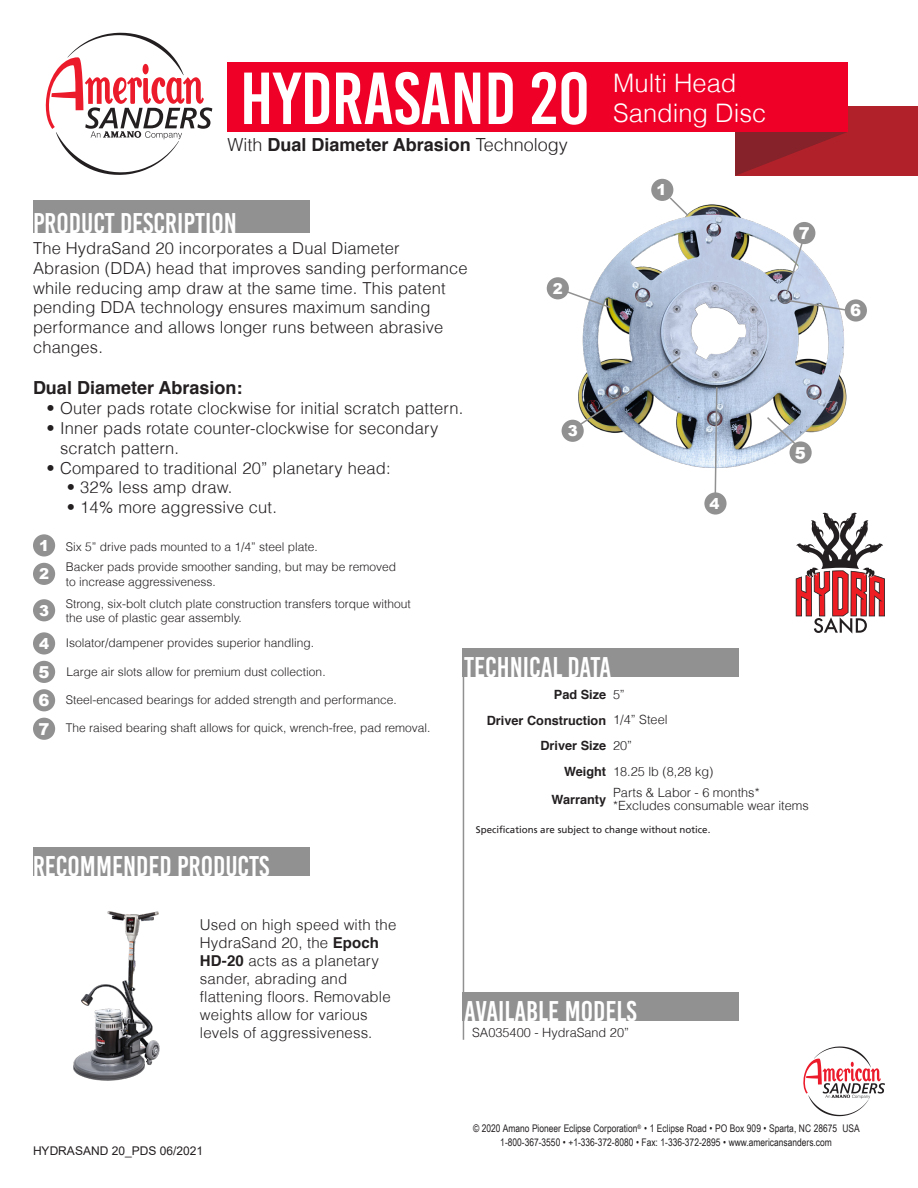
<style>
.page{position:relative;width:918px;height:1188px;background:#fff}
.page>*{position:absolute;margin:0;border:0;box-sizing:border-box;transform-origin:0 0}
.t1{font:73.5px "Bebas Kai";color:#fff}
.t2{font:28.5px "Bebas Kai";color:#fff}
.t3{font:300 25.5px "Helvetica";color:#fff}
.t4{font:700 18px "Helvetica";color:#231f20}
.t5{font:300 16.5px/19.8px "Helvetica";letter-spacing:.01em;color:#231f20}
.t6{font:900 16.5px "Arial";color:#fff}
.t7{font:300 15px/18px "Helvetica";letter-spacing:.01em;color:#231f20}
.t8{font:900 15px/28.5px "Arial";color:#fff}
.t9{font:300 12.75px "Helvetica";color:#231f20}
.t10{font:700 12.75px "Helvetica";color:#231f20}
.t11{font:300 12px "Helvetica";color:#231f20}
.t12{font:12px "Arial";color:#231f20}
.t13{font:10.5px "Arial Narrow";color:#231f20}
.t14{font:9.75px "Frutiger LT";color:#231f20}
.s1{font-weight:300}
.s2{font-weight:700}
</style>
<div class="page">
<img style="left:569px;top:200px;width:282px;height:268px">
<hr style="left:463px;top:649px;width:1px;height:391px;background:#929192">
<div style="left:463px;top:992px;width:276px;height:28px;background:#929192"></div>
<div style="left:463px;top:648px;width:276px;height:28px;background:#929192"></div>
<div style="left:735px;top:107px;width:183px;height:69px;background:#b12129"></div>
<svg style="left:735px;top:132px;width:112px;height:44px"></svg>
<div style="left:227px;top:63px;width:621px;height:69px;background:#ef0027"></div>
<svg style="left:45px;top:33px;width:167px;height:142px"></svg>
<svg style="left:803px;top:1047px;width:82px;height:69px"></svg>
<div style="left:33px;top:200px;width:276px;height:33px;background:#929192"></div>
<div style="left:33px;top:847px;width:276px;height:29px;background:#929192"></div>
<div style="left:33px;top:534px;width:22px;height:23px;background:#929192;border-radius:50%"></div>
<div style="left:33px;top:563px;width:22px;height:22px;background:#929192;border-radius:50%"></div>
<div style="left:33px;top:599px;width:22px;height:22px;background:#929192;border-radius:50%"></div>
<div style="left:33px;top:632px;width:22px;height:23px;background:#929192;border-radius:50%"></div>
<div style="left:33px;top:661px;width:22px;height:22px;background:#929192;border-radius:50%"></div>
<div style="left:33px;top:689px;width:22px;height:22px;background:#929192;border-radius:50%"></div>
<div style="left:33px;top:718px;width:22px;height:22px;background:#929192;border-radius:50%"></div>
<svg style="left:668px;top:196px;width:22px;height:22px"></svg>
<svg style="left:558px;top:287px;width:54px;height:22px"></svg>
<div style="left:547px;top:277px;width:22px;height:22px;background:#929192;border-radius:50%"></div>
<div style="left:651px;top:179px;width:22px;height:22px;background:#929192;border-radius:50%"></div>
<div style="left:704px;top:492px;width:23px;height:23px;background:#929192;border-radius:50%"></div>
<div style="left:845px;top:299px;width:22px;height:23px;background:#929192;border-radius:50%"></div>
<img style="left:571px;top:356px;width:111px;height:75px">
<div style="left:562px;top:420px;width:22px;height:22px;background:#929192;border-radius:50%"></div>
<svg style="left:714px;top:385px;width:4px;height:108px"></svg>
<svg style="left:765px;top:415px;width:35px;height:34px"></svg>
<div style="left:790px;top:441px;width:22px;height:23px;background:#929192;border-radius:50%"></div>
<svg style="left:785px;top:240px;width:65px;height:72px"></svg>
<div style="left:793px;top:222px;width:22px;height:22px;background:#929192;border-radius:50%"></div>
<svg style="left:796px;top:513px;width:89px;height:121px"></svg>
<img style="left:73px;top:911px;width:87px;height:170px">
<p class="t1" style="left:240px;top:59px;width:352px">HYDRASAND 20</p>
<p class="t4" style="left:227px;top:130px;width:342px"><span class="s1">With</span> Dual Diameter Abrasion <span class="s1">Technology</span></p>
<p class="t2" style="left:33px;top:208px;width:205px">PRODUCT DESCRIPTION</p>
<p class="t5" style="left:33px;top:238px;width:436px">The HydraSand 20 incorporates a Dual Diameter Abrasion (DDA) head that improves sanding performance while reducing amp draw at the same time. This patent pending DDA technology ensures maximum sanding performance and allows longer runs between abrasive changes.</p>
<p class="t4" style="left:33px;top:374px;width:211px">Dual Diameter Abrasion:</p>
<p class="t5" style="left:46px;top:398px;width:418px">• Outer pads rotate clockwise for initial scratch pattern.</p>
<p class="t5" style="left:60px;top:418px;width:380px;text-indent:-14px">• Inner pads rotate counter-clockwise for secondary scratch pattern.</p>
<p class="t5" style="left:46px;top:458px;width:346px">• Compared to traditional 20” planetary head:</p>
<p class="t5" style="left:67px;top:477px;width:167px">• 32% less amp draw.</p>
<p class="t5" style="left:67px;top:497px;width:212px">• 14% more aggressive cut.</p>
<p class="t8" style="left:39px;top:531px;width:12px">1<br>2</p>
<p class="t8" style="left:39px;top:596px;width:12px">3</p>
<p class="t8" style="left:39px;top:629px;width:12px">4</p>
<p class="t11" style="left:66px;top:539px;width:254px">Six 5” drive pads mounted to a 1/4” steel plate.</p>
<p class="t11" style="left:66px;top:560px;width:332px">Backer pads provide smoother sanding, but may be removed</p>
<p class="t11" style="left:66px;top:574px;width:152px">to increase aggressiveness.</p>
<p class="t11" style="left:66px;top:596px;width:347px">Strong, six-bolt clutch plate construction transfers torque without</p>
<p class="t11" style="left:66px;top:611px;width:178px">the use of plastic gear assembly.</p>
<p class="t11" style="left:66px;top:635px;width:250px">Isolator/dampener provides superior handling.</p>
<p class="t8" style="left:553px;top:274px;width:12px">2</p>
<p class="t8" style="left:568px;top:416px;width:12px">3</p>
<p class="t3" style="left:613px;top:67px;width:125px">Multi Head</p>
<p class="t3" style="left:613px;top:97px;width:155px">Sanding Disc</p>
<p class="t8" style="left:657px;top:175px;width:12px">1</p>
<p class="t8" style="left:709px;top:489px;width:12px">4</p>
<p class="t6" style="left:799px;top:221px;width:13px">7</p>
<p class="t6" style="left:795px;top:441px;width:13px">5</p>
<p class="t6" style="left:38px;top:660px;width:13px">5</p>
<p class="t11" style="left:66px;top:664px;width:261px">Large air slots allow for premium dust collection.</p>
<p class="t11" style="left:66px;top:692px;width:332px">Steel-encased bearings for added strength and performance.</p>
<p class="t11" style="left:66px;top:721px;width:366px">The raised bearing shaft allows for quick, wrench-free, pad removal.</p>
<p class="t6" style="left:38px;top:688px;width:13px">6</p>
<p class="t6" style="left:38px;top:717px;width:13px">7</p>
<p class="t2" style="left:33px;top:851px;width:238px">RECOMMENDED PRODUCTS</p>
<p class="t7" style="left:200px;top:915px;width:198px">Used on high speed with the<br>HydraSand 20, the <span class="s2">Epoch<br>HD-20</span> acts as a planetary sander, abrading and flattening floors. Removable weights allow for various levels of aggressiveness.</p>
<p class="t2" style="left:464px;top:652px;width:149px">TECHNICAL DATA</p>
<p class="t10" style="left:554px;top:684px;width:54px">Pad Size</p>
<p class="t9" style="left:613px;top:686px;width:13px">5”</p>
<p class="t10" style="left:487px;top:710px;width:121px">Driver Construction</p>
<p class="t9" style="left:613px;top:712px;width:56px">1/4” Steel</p>
<p class="t10" style="left:540px;top:736px;width:67px">Driver Size</p>
<p class="t9" style="left:613px;top:738px;width:21px">20”</p>
<p class="t10" style="left:564px;top:761px;width:44px">Weight</p>
<p class="t9" style="left:613px;top:763px;width:102px">18.25 lb (8,28 kg)</p>
<p class="t10" style="left:552px;top:789px;width:56px">Warranty</p>
<p class="t9" style="left:613px;top:784px;width:148px">Parts &amp; Labor - 6 months*</p>
<p class="t9" style="left:613px;top:798px;width:197px">*Excludes consumable wear items</p>
<p class="t14" style="left:476px;top:824px;width:236px">Specifications are subject to change without notice.</p>
<p class="t2" style="left:464px;top:996px;width:174px">AVAILABLE MODELS</p>
<p class="t9" style="left:472px;top:1024px;width:158px">SA035400 - HydraSand 20”</p>
<p class="t6" style="left:850px;top:298px;width:13px">6</p>
<p class="t12" style="left:33px;top:1143px;width:172px">HYDRASAND 20_PDS 06/2021</p>
<p class="t13" style="left:473px;top:1121px;width:388px">© 2020 Amano Pioneer Eclipse Corporation<sup>®</sup> • 1 Eclipse Road • PO Box 909 • Sparta, NC 28675 USA</p>
<p class="t13" style="left:500px;top:1134px;width:333px">1-800-367-3550 • +1-336-372-8080 • Fax: 1-336-372-2895 • www.americansanders.com</p>
</div>
